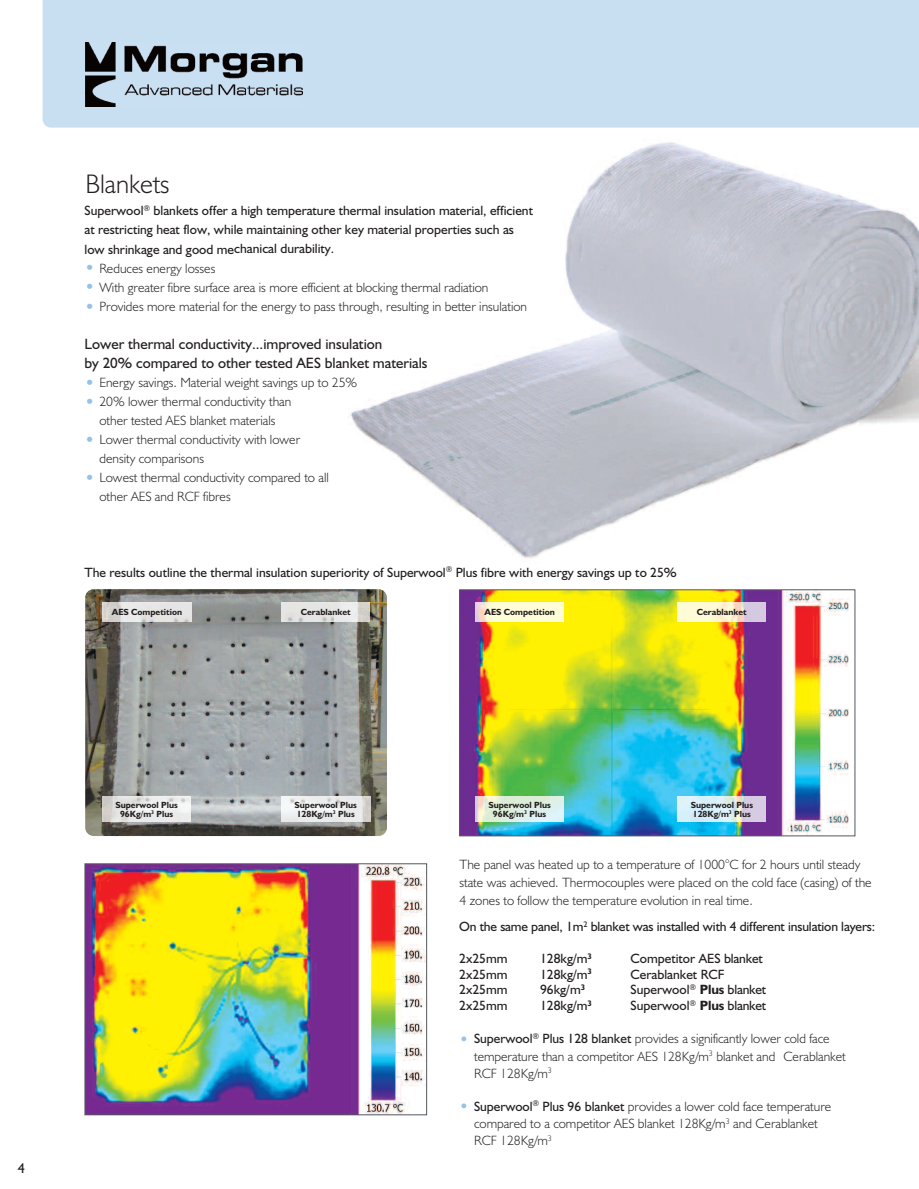
<style>
.page{position:relative;width:919px;height:1189px;background:#fff}
.page>*{position:absolute;margin:0;border:0;box-sizing:border-box;transform-origin:0 0}
.t1{font:300 27px "Humanist 521 BT";color:#231f20}
.t2{font:15px/19px "Humanist 521 BT";color:#231f20}
.t3{font:14.25px "Humanist 521 BT";color:#231f20}
.t4{font:300 13.5px/17.2px "Humanist 521 BT";color:#231f20}
.t5{font:13.5px/19px "Humanist 521 BT";color:#231f20}
.t6{font:700 9px/9px "Humanist 521 BT";color:#231f20;text-align:center}
.s1{font-weight:400;font-size:18px;color:#96c2e8}
.s2{font-weight:700}
.s3{font-weight:400;font-size:16.5px;color:#96c2e8}
.s4{font-weight:400}
</style>
<div class="page">
<img style="left:348px;top:142px;width:570px;height:507px">
<div style="left:43px;top:0;width:875px;height:128px;background:#c8dff2"></div>
<img style="left:85px;top:43px;width:218px;height:63px">
<img style="left:85px;top:589px;width:302px;height:247px;border-radius:9px">
<img style="left:461px;top:591px;width:392px;height:243px">
<div style="left:459px;top:589px;width:396px;height:247px;border:1px solid #535860"></div>
<img style="left:103px;top:602px;width:88px;height:19px">
<img style="left:282px;top:602px;width:88px;height:19px">
<img style="left:102px;top:796px;width:89px;height:25px">
<img style="left:281px;top:796px;width:89px;height:25px">
<img style="left:475px;top:602px;width:88px;height:19px">
<img style="left:677px;top:602px;width:88px;height:19px">
<img style="left:475px;top:796px;width:88px;height:25px">
<img style="left:677px;top:796px;width:88px;height:25px">
<img style="left:86px;top:865px;width:339px;height:248px">
<div style="left:84px;top:863px;width:343px;height:252px;border:1px solid #535860"></div>
<h1 class="t1" style="left:85px;top:167px;width:86px">Blankets</h1>
<p class="t5" style="left:84px;top:201px;width:450px">Superwool<sup>®</sup> blankets offer a high temperature thermal insulation material, efficient at restricting heat flow, while maintaining other key material properties such as low shrinkage and good mechanical durability.</p>
<p class="t4" style="left:84px;top:259px;width:132px"><span class="s1">•</span> Reduces energy losses</p>
<p class="t4" style="left:84px;top:278px;width:405px"><span class="s1">•</span> With greater fibre surface area is more efficient at blocking thermal radiation</p>
<p class="t4" style="left:84px;top:297px;width:444px"><span class="s1">•</span> Provides more material for the energy to pass through, resulting in better insulation</p>
<p class="t2" style="left:84px;top:334px;width:344px">Lower thermal conductivity...improved insulation<br>by 20% compared to other tested AES blanket materials</p>
<p class="t4" style="left:85px;top:373px;width:274px"><span class="s1">•</span> Energy savings. Material weight savings up to 25%</p>
<p class="t4" style="left:85px;top:392px;width:208px;line-height:19px;text-align:center"><span class="s1">•</span> 20% lower thermal conductivity than other tested AES blanket materials</p>
<p class="t4" style="left:99px;top:430px;width:202px;line-height:19px;text-indent:-15px"><span class="s1">•</span> Lower thermal conductivity with lower density comparisons</p>
<p class="t4" style="left:99px;top:468px;width:231px;line-height:19px;text-indent:-15px"><span class="s1">•</span> Lowest thermal conductivity compared to all other AES and RCF fibres</p>
<p class="t5" style="left:84px;top:562px;width:594px">The results outline the thermal insulation superiority of Superwool<sup>®</sup> Plus fibre with energy savings up to 25%</p>
<p class="t6" style="left:112px;top:607px;width:72px">AES Competition</p>
<p class="t6" style="left:301px;top:607px;width:51px">Cerablanket</p>
<p class="t6" style="left:484px;top:607px;width:72px">AES Competition</p>
<p class="t6" style="left:696px;top:607px;width:51px">Cerablanket</p>
<p class="t6" style="left:115px;top:800px;width:64px">Superwool Plus<br>96Kg/m<sup>3</sup> Plus</p>
<p class="t6" style="left:294px;top:800px;width:64px;text-align:left">Superwool Plus<br>128Kg/m<sup>3</sup> Plus</p>
<p class="t3" style="left:18px;top:1159px;width:9px">4</p>
<p class="t6" style="left:488px;top:800px;width:64px">Superwool Plus<br>96Kg/m<sup>3</sup> Plus</p>
<p class="t6" style="left:690px;top:800px;width:64px;text-align:left">Superwool Plus<br>128Kg/m<sup>3</sup> Plus</p>
<p class="t4" style="left:459px;top:855px;width:413px;line-height:18px">The panel was heated up to a temperature of 1000°C for 2 hours until steady state was achieved. Thermocouples were placed on the cold face (casing) of the<br>4 zones to follow the temperature evolution in real time.</p>
<p class="t5" style="left:459px;top:917px;width:417px">On the same panel, 1m<sup>2</sup> blanket was installed with 4 different insulation layers:</p>
<p class="t5" style="left:459px;top:948px;width:50px">2x25mm</p>
<p class="t5" style="left:540px;top:948px;width:53px">128kg/m<sup>3</sup></p>
<p class="t5" style="left:630px;top:948px;width:134px">Competitor AES blanket</p>
<p class="t5" style="left:459px;top:964px;width:50px">2x25mm</p>
<p class="t5" style="left:540px;top:964px;width:53px">128kg/m<sup>3</sup></p>
<p class="t5" style="left:630px;top:964px;width:95px">Cerablanket RCF</p>
<p class="t5" style="left:459px;top:980px;width:50px">2x25mm</p>
<p class="t5" style="left:540px;top:980px;width:47px">96kg/m<sup>3</sup></p>
<p class="t5" style="left:630px;top:980px;width:137px">Superwool<sup>®</sup> <span class="s2">Plus</span> blanket</p>
<p class="t5" style="left:459px;top:996px;width:50px">2x25mm</p>
<p class="t5" style="left:540px;top:996px;width:53px">128kg/m<sup>3</sup></p>
<p class="t5" style="left:630px;top:996px;width:137px">Superwool<sup>®</sup> <span class="s2">Plus</span> blanket</p>
<p class="t4" style="left:474px;top:1029px;width:373px;text-indent:-15px"><span class="s3">•</span> <span class="s4">Superwool</span><sup>®</sup> <span class="s4">Plus 128 blanket</span> provides a significantly lower cold face temperature than a competitor AES 128Kg/m<sup>3</sup> blanket and Cerablanket<br>RCF 128Kg/m<sup>3</sup></p>
<p class="t4" style="left:474px;top:1097px;width:359px;text-indent:-15px"><span class="s3">•</span> <span class="s4">Superwool</span><sup>®</sup> <span class="s4">Plus 96 blanket</span> provides a lower cold face temperature compared to a competitor AES blanket 128Kg/m<sup>3</sup> and Cerablanket<br>RCF 128Kg/m<sup>3</sup></p>
</div>
